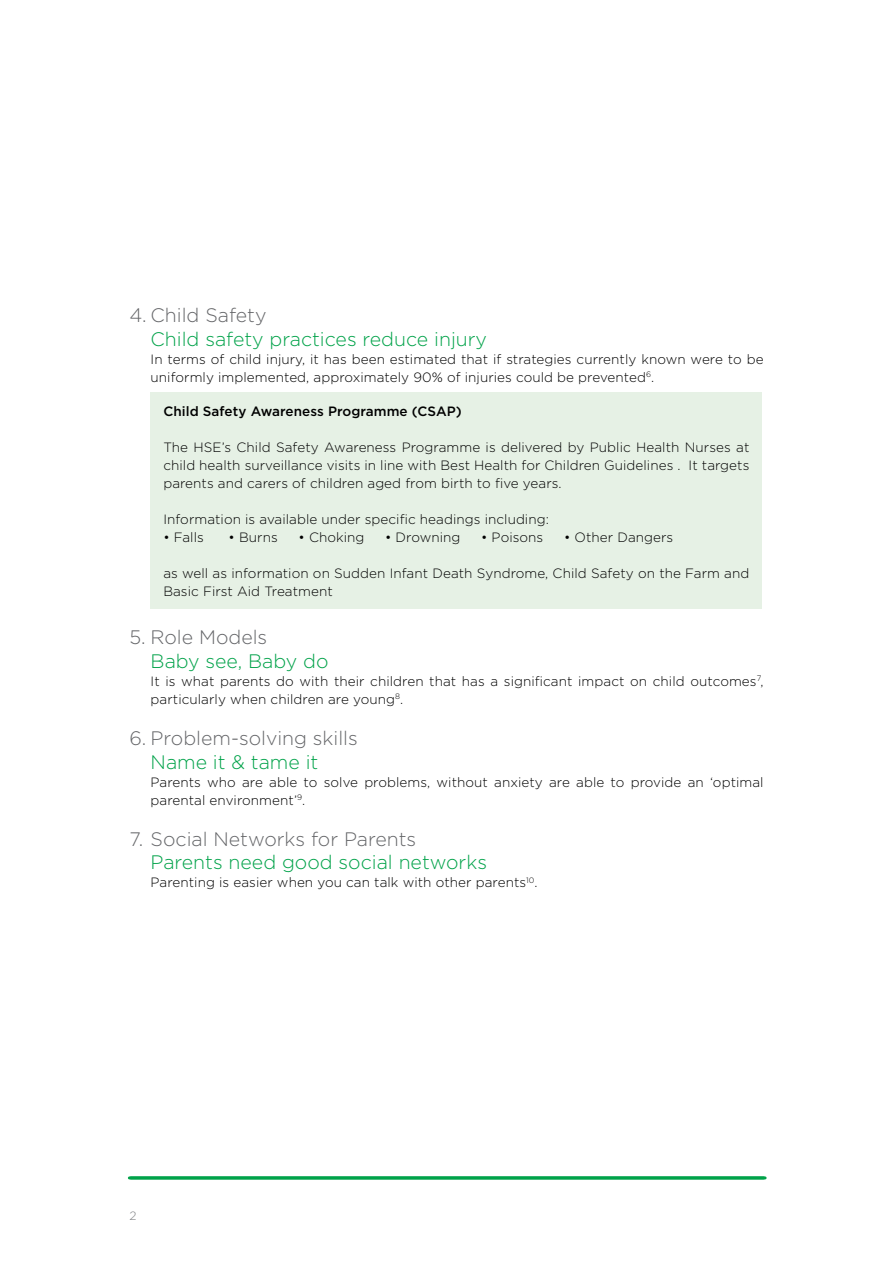
<style>
.page{position:relative;width:893px;height:1263px;background:#fff}
.page>*{position:absolute;margin:0;border:0;box-sizing:border-box;transform-origin:0 0}
.t1{font:300 19.5px "Gotham";color:#00a249}
.t2{font:300 19.5px "Gotham";color:#656669}
.t3{font:300 13.5px/18px "Gotham";letter-spacing:.005em;color:#000}
.t4{font:500 13.5px "Gotham";letter-spacing:.005em;color:#000}
.t5{font:300 12px "Gotham";color:#808285}
</style>
<div class="page">
<hr style="left:129px;top:1176px;width:635px;height:3px;background:#00a249">
<hr style="left:131px;top:1176px;width:634px;height:3px;background:#00a249">
<div style="left:151px;top:392px;width:611px;height:217px;background:#e6f1e5"></div>
<h1 class="t2" style="left:129px;top:305px;width:139px">4. Child Safety</h1>
<h1 class="t1" style="left:151px;top:328px;width:338px">Child safety practices reduce injury</h1>
<p class="t3" style="left:151px;top:350px;width:614px">In terms of child injury, it has been estimated that if strategies currently known were to be uniformly implemented, approximately 90% of injuries could be prevented<sup>6</sup>.</p>
<p class="t4" style="left:163px;top:404px;width:300px">Child Safety Awareness Programme (CSAP)</p>
<p class="t3" style="left:163px;top:438px;width:587px;text-align:justify">The HSE’s Child Safety Awareness Programme is delivered by Public Health Nurses at child health surveillance visits in line with Best Health for Children Guidelines . It targets parents and carers of children aged from birth to five years.</p>
<p class="t3" style="left:163px;top:510px;width:387px">Information is available under specific headings including:</p>
<p class="t3" style="left:163px;top:528px;width:42px">• Falls</p>
<p class="t3" style="left:229px;top:528px;width:51px">• Burns</p>
<p class="t3" style="left:298px;top:528px;width:67px">• Choking</p>
<p class="t3" style="left:385px;top:528px;width:77px">• Drowning</p>
<p class="t3" style="left:481px;top:528px;width:64px">• Poisons</p>
<p class="t3" style="left:564px;top:528px;width:111px">• Other Dangers</p>
<p class="t3" style="left:163px;top:564px;width:587px">as well as information on Sudden Infant Death Syndrome, Child Safety on the Farm and<br>Basic First Aid Treatment</p>
<h1 class="t2" style="left:129px;top:627px;width:139px">5. Role Models</h1>
<h1 class="t1" style="left:151px;top:650px;width:179px">Baby see, Baby do</h1>
<p class="t3" style="left:151px;top:672px;width:614px">It is what parents do with their children that has a significant impact on child outcomes<sup>7</sup>, particularly when children are young<sup>8</sup>.</p>
<h1 class="t2" style="left:129px;top:728px;width:230px">6. Problem-solving skills</h1>
<h1 class="t1" style="left:151px;top:751px;width:169px">Name it &amp; tame it</h1>
<p class="t3" style="left:151px;top:773px;width:614px">Parents who are able to solve problems, without anxiety are able to provide an ‘optimal parental environment’<sup>9</sup>.</p>
<h1 class="t2" style="left:129px;top:828px;width:288px">7. Social Networks for Parents</h1>
<h1 class="t1" style="left:151px;top:852px;width:338px">Parents need good social networks</h1>
<p class="t3" style="left:151px;top:873px;width:388px">Parenting is easier when you can talk with other parents<sup>10</sup>.</p>
<p class="t5" style="left:129px;top:1209px;width:9px">2</p>
</div>
